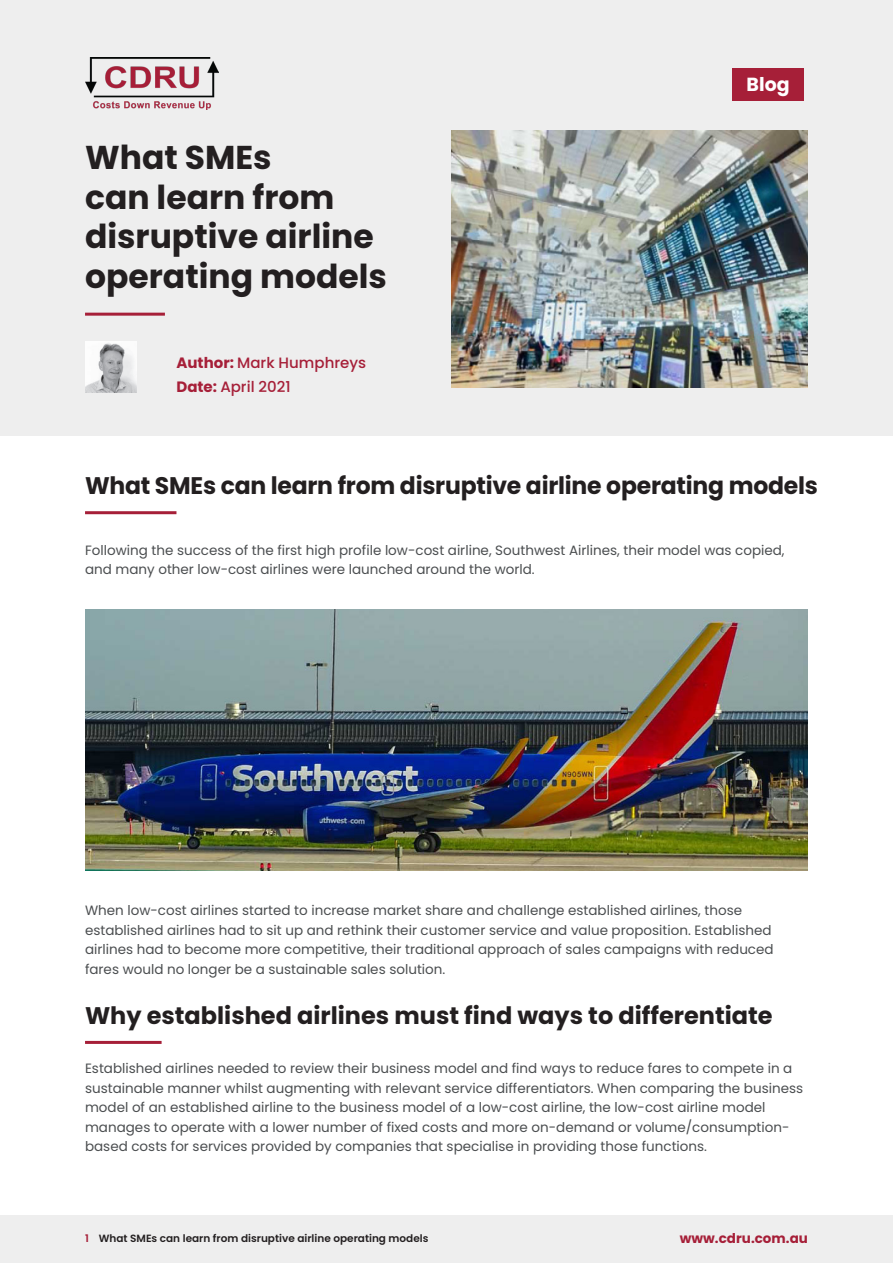
<style>
.page{position:relative;width:893px;height:1263px;background:#fff}
.page>*{position:absolute;margin:0;border:0;box-sizing:border-box;transform-origin:0 0}
.t1{font:700 33px/39.6px "Poppins";color:#231f20}
.SUB{font:700 24px "Poppins";letter-spacing:-.01em;color:#231f20}
.t2{font:700 18.9px "Poppins";color:#fff}
.t3{font:500 15px "Poppins";color:#a61f38}
.Body{font:13.5px/19.5px "Poppins";color:#4b4e50}
.t4{font:700 13.5px "Poppins";color:#a61f38}
.t5{font:600 10.5px "Poppins";color:#231f20}
.s1{font-weight:700}
.s2{color:#a61f38}
</style>
<div class="page">
<div style="left:0;top:1215px;width:893px;height:48px;background:#eee"></div>
<div style="left:0;top:0;width:893px;height:436px;background:#eee"></div>
<hr style="left:85px;top:511px;width:91px;height:3px;background:#a61f38">
<hr style="left:85px;top:1041px;width:77px;height:3px;background:#a61f38">
<img style="left:85px;top:341px;width:51px;height:51px">
<img style="left:452px;top:130px;width:356px;height:257px">
<div style="left:732px;top:68px;width:72px;height:33px;background:#a61f38"></div>
<hr style="left:85px;top:313px;width:80px;height:3px;background:#a61f38">
<img style="left:85px;top:57px;width:134px;height:52px">
<img style="left:85px;top:609px;width:723px;height:261px">
<p class="t1" style="left:85px;top:138px;width:303px">What SMEs<br>can learn from disruptive airline operating models</p>
<p class="t3" style="left:176px;top:354px;width:191px"><span class="s1">Author:</span> Mark Humphreys</p>
<p class="t3" style="left:176px;top:378px;width:116px"><span class="s1">Date:</span> April 2021</p>
<p class="t2" style="left:747px;top:73px;width:45px">Blog</p>
<p class="SUB" style="left:85px;top:472px;width:734px">What SMEs can learn from disruptive airline operating models</p>
<p class="Body" style="left:85px;top:540px;width:701px">Following the success of the first high profile low-cost airline, Southwest Airlines, their model was copied, and many other low-cost airlines were launched around the world.</p>
<p class="Body" style="left:85px;top:901px;width:690px">When low-cost airlines started to increase market share and challenge established airlines, those established airlines had to sit up and rethink their customer service and value proposition. Established airlines had to become more competitive, their traditional approach of sales campaigns with reduced fares would no longer be a sustainable sales solution.</p>
<p class="SUB" style="left:85px;top:1001px;width:689px">Why established airlines must find ways to differentiate</p>
<p class="Body" style="left:85px;top:1059px;width:720px">Established airlines needed to review their business model and find ways to reduce fares to compete in a sustainable manner whilst augmenting with relevant service differentiators. When comparing the business model of an established airline to the business model of a low-cost airline, the low-cost airline model manages to operate with a lower number of fixed costs and more on-demand or volume/consumption&shy;based costs for services provided by companies that specialise in providing those functions.</p>
<p class="t5" style="left:85px;top:1232px;width:345px"><span class="s2">1</span> What SMEs can learn from disruptive airline operating models</p>
<p class="t4" style="left:680px;top:1230px;width:130px">www.cdru.com.au</p>
</div>
